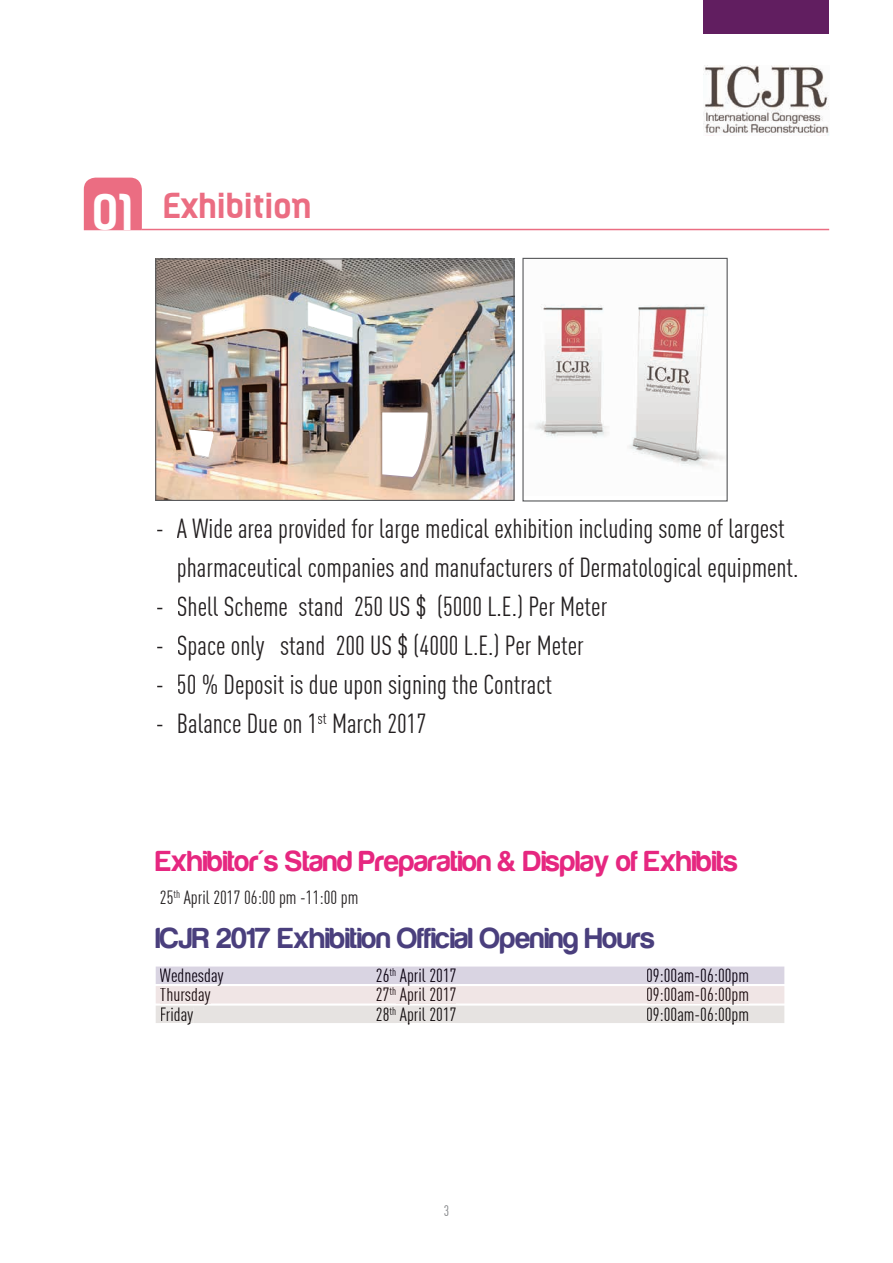
<style>
.page{position:relative;width:893px;height:1263px;background:#fff}
.page>*{position:absolute;margin:0;border:0;box-sizing:border-box;transform-origin:0 0}
.t1{font:700 47.4px "Kelson";color:#fff}
.t2{font:700 33px "Kelson";color:#eb6d82}
.t3{font:30px "Harabara";color:#e62780}
.t4{font:30px "Harabara";color:#4a3f7d}
.t5{font:27px/39px "DIN Cond";color:#231f20}
.t6{font:18.75px "DIN Cond";color:#231f20}
.t7{font:15px "DIN Cond";color:#808285}
.s1{color:#09000f}
.s2{color:#190a0d}
.s3{color:#120d0e}
</style>
<div class="page">
<img style="left:704px;top:65px;width:125px;height:70px">
<div style="left:704px;top:0;width:125px;height:33px;background:#611e60"></div>
<svg style="left:156px;top:966px;width:628px;height:57px;background:#e8e2e5"></svg>
<div style="left:160px;top:968px;width:64px;height:16px;background:#d9d4e2"></div>
<div style="left:377px;top:968px;width:12px;height:14px;background:#d9d4e2"></div>
<div style="left:390px;top:968px;width:6px;height:8px;background:#d9d4e2"></div>
<div style="left:396px;top:968px;width:60px;height:16px;background:#d9d4e2"></div>
<div style="left:647px;top:968px;width:101px;height:16px;background:#d9d4e2"></div>
<div style="left:160px;top:988px;width:50px;height:15px;background:#f0e5e5"></div>
<div style="left:377px;top:988px;width:12px;height:13px;background:#f0e5e5"></div>
<div style="left:390px;top:987px;width:6px;height:8px;background:#f0e5e5"></div>
<div style="left:396px;top:988px;width:60px;height:15px;background:#f0e5e5"></div>
<div style="left:647px;top:988px;width:101px;height:15px;background:#f0e5e5"></div>
<div style="left:161px;top:1007px;width:32px;height:16px;background:#e6e3e1"></div>
<div style="left:377px;top:1007px;width:12px;height:14px;background:#e6e3e1"></div>
<div style="left:390px;top:1007px;width:6px;height:8px;background:#e6e3e1"></div>
<div style="left:396px;top:1007px;width:60px;height:16px;background:#e6e3e1"></div>
<div style="left:647px;top:1007px;width:101px;height:16px;background:#e6e3e1"></div>
<img style="left:157px;top:260px;width:356px;height:239px">
<div style="left:155px;top:258px;width:360px;height:243px;border:1px solid #57585a"></div>
<div style="left:84px;top:178px;width:58px;height:52px;background:#eb6d82"></div>
<hr style="left:142px;top:229px;width:687px;height:1px;background:#eb6d82">
<svg style="left:205px;top:307px;width:38px;height:28px"></svg>
<svg style="left:308px;top:302px;width:44px;height:35px"></svg>
<svg style="left:382px;top:412px;width:46px;height:65px"></svg>
<svg style="left:189px;top:429px;width:24px;height:28px"></svg>
<img style="left:534px;top:304px;width:191px;height:163px">
<div style="left:522px;top:258px;width:206px;height:243px;border:1px solid #57585a"></div>
<h1 class="t1" style="left:92px;top:180px;width:43px">01</h1>
<p class="t2" style="left:163px;top:182px;width:150px">Exhibition</p>
<p class="t5" style="left:177px;top:508px;width:623px;text-indent:-21px">- A Wide area provided for large medical exhibition including some of largest pharmaceutical companies and manufacturers of Dermatological equipment.</p>
<p class="t5" style="left:156px;top:586px;width:453px">- Shell Scheme stand 250 US $ (5000 L.E.) Per Meter</p>
<p class="t5" style="left:156px;top:625px;width:430px">- Space only stand 200 US $ (4000 L.E.) Per Meter</p>
<p class="t5" style="left:156px;top:664px;width:398px">- 50 % Deposit is due upon signing the Contract</p>
<p class="t5" style="left:156px;top:703px;width:272px">- Balance Due on 1<sup>st</sup> March 2017</p>
<p class="t3" style="left:156px;top:845px;width:584px">Exhibitor's Stand Preparation &amp; Display of Exhibits</p>
<p class="t6" style="left:160px;top:887px;width:200px">25<sup>th</sup> April 2017 06:00 pm -11:00 pm</p>
<p class="t4" style="left:156px;top:923px;width:501px">ICJR 2017 Exhibition Official Opening Hours</p>
<p class="t6" style="left:160px;top:964px;width:65px">Wednesday</p>
<p class="t6" style="left:376px;top:964px;width:82px"><span class="s1">26</span><sup>th</sup> April 2017</p>
<p class="t6" style="left:646px;top:964px;width:105px">09:00am-06:00pm</p>
<p class="t6" style="left:160px;top:984px;width:52px">Thursday</p>
<p class="t6" style="left:376px;top:984px;width:82px"><span class="s2">27</span><sup>th</sup> April 2017</p>
<p class="t6" style="left:646px;top:984px;width:105px">09:00am-06:00pm</p>
<p class="t6" style="left:160px;top:1003px;width:35px">Friday</p>
<p class="t6" style="left:376px;top:1003px;width:82px"><span class="s3">28</span><sup>th</sup> April 2017</p>
<p class="t6" style="left:646px;top:1003px;width:105px">09:00am-06:00pm</p>
<p class="t7" style="left:444px;top:1202px;width:7px">3</p>
</div>
